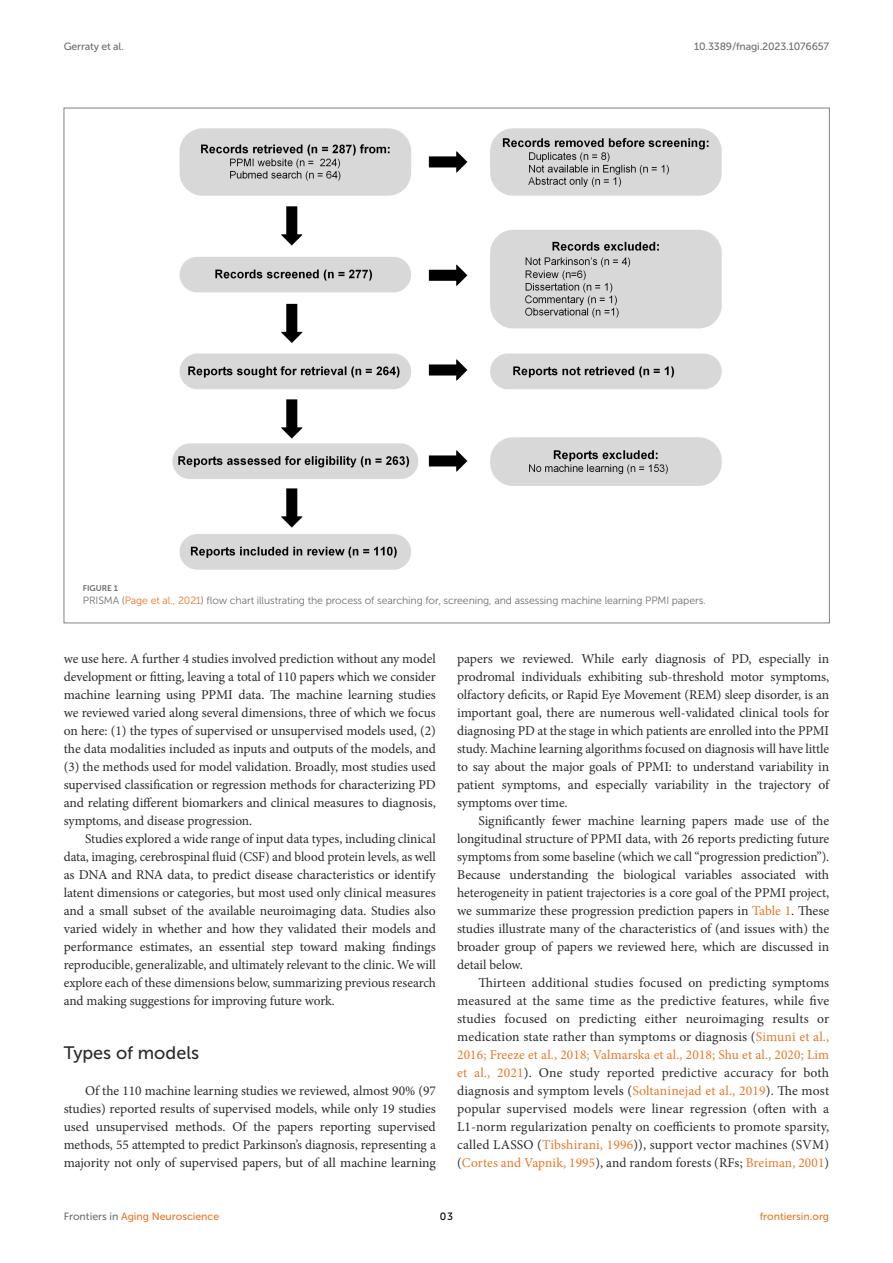
<style>
.page{position:relative;width:893px;height:1263px;background:#fff}
.page>*{position:absolute;margin:0;border:0;box-sizing:border-box;transform-origin:0 0}
.HEAD_2{font:18px "Museo Sans 500";color:#2b2b2a}
.TEXT{font:13.5px/18px "Minion Pro";letter-spacing:-.005em;color:#2b2b2a;text-align:justify}
.TEXT_FLUSH{font:13.5px/18px "Minion Pro";letter-spacing:-.005em;color:#2b2b2a;text-align:justify}
.FIG_LEG{font:10.5px "Museo Sans 300";letter-spacing:-.01em;color:#706f70}
.t1{font:10.5px "Museo Sans 500";color:#e87626}
.t2{font:10.5px "Museo Sans 500";letter-spacing:-.015em;color:#706f70}
.t3{font:10.5px "Museo Sans 500";color:#000}
.FIG_HD{font:8.25px "Museo Sans 700";letter-spacing:-.01em;color:#706f70}
.s1{color:#e87626}
.s2{color:#706f70}
</style>
<div class="page">
<img style="left:172px;top:128px;width:550px;height:442px">
<p class="t2" style="left:64px;top:41px;width:61px">Gerraty et al.</p>
<p class="t2" style="left:694px;top:41px;width:136px">10.3389/fnagi.2023.1076657</p>
<p class="FIG_HD" style="left:83px;top:583px;width:37px">FIGURE 1</p>
<p class="FIG_LEG" style="left:83px;top:595px;width:624px">PRISMA (<span class="s1">Page et al., 2021</span>) flow chart illustrating the process of searching for, screening, and assessing machine learning PPMI papers.</p>
<p class="TEXT_FLUSH" style="left:64px;top:650px;width:374px">we use here. A further 4 studies involved prediction without any model development or fitting, leaving a total of 110 papers which we consider machine learning using PPMI data. The machine learning studies we reviewed varied along several dimensions, three of which we focus on here: (1) the types of supervised or unsupervised models used, (2) the data modalities included as inputs and outputs of the models, and (3) the methods used for model validation. Broadly, most studies used supervised classification or regression methods for characterizing PD and relating different biomarkers and clinical measures to diagnosis, symptoms, and disease progression.</p>
<p class="TEXT" style="left:64px;top:830px;width:374px;text-indent:21px">Studies explored a wide range of input data types, including clinical data, imaging, cerebrospinal fluid (CSF) and blood protein levels, as well as DNA and RNA data, to predict disease characteristics or identify latent dimensions or categories, but most used only clinical measures and a small subset of the available neuroimaging data. Studies also varied widely in whether and how they validated their models and performance estimates, an essential step toward making findings reproducible, generalizable, and ultimately relevant to the clinic. We will explore each of these dimensions below, summarizing previous research and making suggestions for improving future work.</p>
<p class="HEAD_2" style="left:64px;top:1043px;width:137px">Types of models</p>
<p class="TEXT_FLUSH" style="left:64px;top:1082px;width:374px;text-indent:21px">Of the 110 machine learning studies we reviewed, almost 90% (97 studies) reported results of supervised models, while only 19 studies used unsupervised methods. Of the papers reporting supervised methods, 55 attempted to predict Parkinson’s diagnosis, representing a majority not only of supervised papers, but of all machine learning</p>
<p class="TEXT_FLUSH" style="left:457px;top:650px;width:374px">papers we reviewed. While early diagnosis of PD, especially in prodromal individuals exhibiting sub-threshold motor symptoms, olfactory deficits, or Rapid Eye Movement (REM) sleep disorder, is an important goal, there are numerous well-validated clinical tools for diagnosing PD at the stage in which patients are enrolled into the PPMI study. Machine learning algorithms focused on diagnosis will have little to say about the major goals of PPMI: to understand variability in patient symptoms, and especially variability in the trajectory of symptoms over time.</p>
<p class="TEXT" style="left:457px;top:812px;width:374px;text-indent:21px">Significantly fewer machine learning papers made use of the longitudinal structure of PPMI data, with 26 reports predicting future symptoms from some baseline (which we call “progression prediction”).<br>Because understanding the biological variables associated with heterogeneity in patient trajectories is a core goal of the PPMI project, we summarize these progression prediction papers in <span class="s1">Table 1</span>. These studies illustrate many of the characteristics of (and issues with) the broader group of papers we reviewed here, which are discussed in detail below.</p>
<p class="TEXT" style="left:457px;top:974px;width:374px;text-indent:21px">Thirteen additional studies focused on predicting symptoms measured at the same time as the predictive features, while five studies focused on predicting either neuroimaging results or medication state rather than symptoms or diagnosis (<span class="s1">Simuni et al., 2016; Freeze et al., 2018; Valmarska et al., 2018; Shu et al., 2020; Lim et al., 2021</span>). One study reported predictive accuracy for both diagnosis and symptom levels (<span class="s1">Soltaninejad et al., 2019</span>). The most popular supervised models were linear regression (often with a L1-norm regularization penalty on coefficients to promote sparsity, called LASSO (<span class="s1">Tibshirani, 1996</span>)), support vector machines (SVM) (<span class="s1">Cortes and Vapnik, 1995</span>), and random forests (RFs; <span class="s1">Breiman, 2001</span>)</p>
<p class="t1" style="left:64px;top:1211px;width:157px"><span class="s2">Frontiers in</span> Aging Neuroscience</p>
<p class="t3" style="left:440px;top:1211px;width:15px">03</p>
<p class="t1" style="left:760px;top:1211px;width:71px">frontiersin.org</p>
</div>
